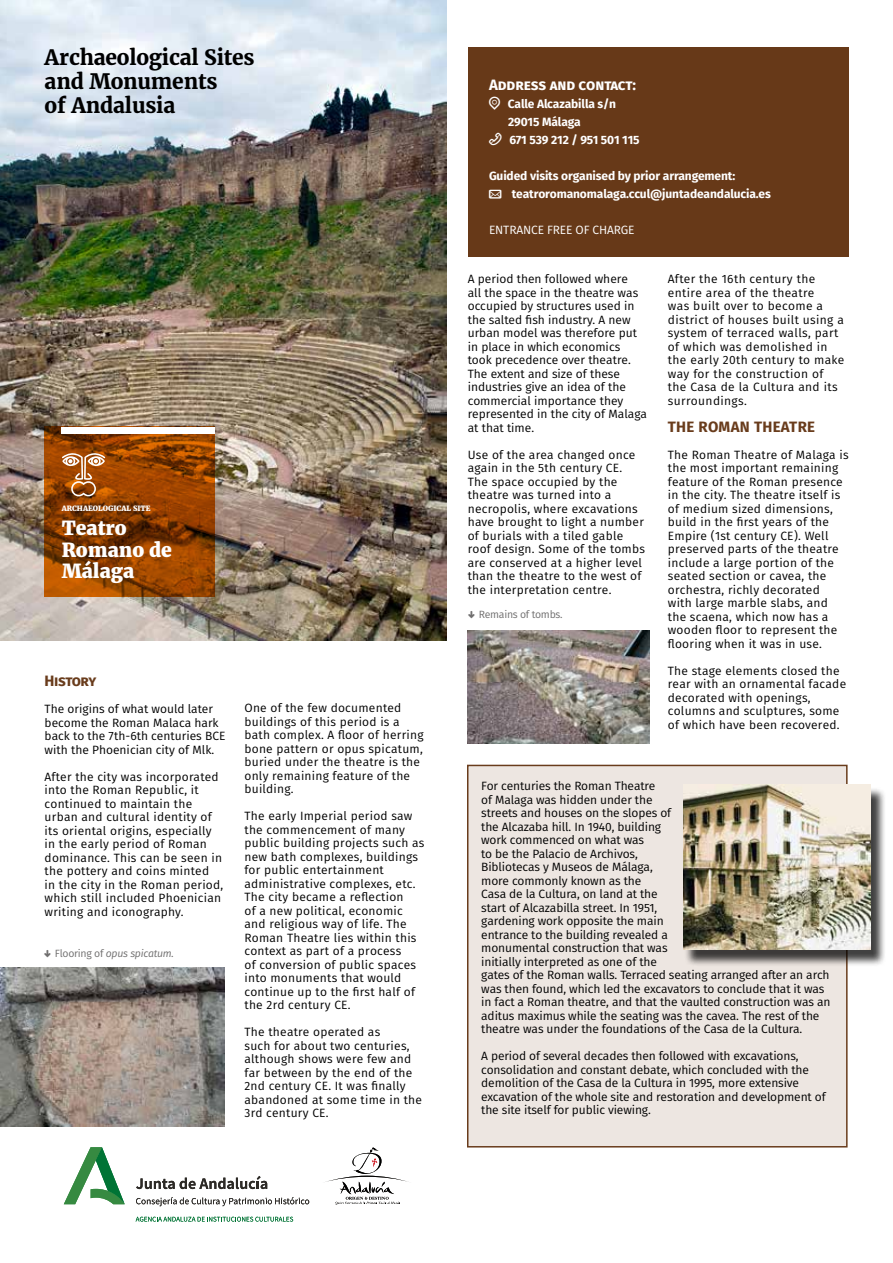
<style>
.page{position:relative;width:893px;height:1263px;background:#fff}
.page>*{position:absolute;margin:0;border:0;box-sizing:border-box;transform-origin:0 0}
.t1{font:700 21px/24px "Merriweather";letter-spacing:-.01em;color:#000}
.t2{font:900 19.2px/21.6px "Merriweather";color:#fff}
.t3{font:700 15px "Fira Sans";letter-spacing:-.005em;color:#fff}
.t4{font:700 15px "Fira Sans";letter-spacing:.015em;color:#693c1c}
.t5{font:700 15px "Fira Sans";letter-spacing:-.025em;color:#693c1c}
.t6{font:12px/13.5px "Fira Sans";letter-spacing:.02em;color:#000}
.t7{font:12px/13.5px "Fira Sans";letter-spacing:-.01em;color:#000}
.t8{font:12px/13.5px "Fira Sans";color:#000}
.t9{font:700 12px/18px "Fira Sans";letter-spacing:-.01em;color:#fff}
.t10{font:12px "Fira Sans";letter-spacing:-.01em;color:#fff}
.t11{font:italic 10.5px "Fira Sans";letter-spacing:-.025em;color:#706f6f}
.t12{font:10.5px "Fira Sans";letter-spacing:-.025em;color:#706f6f}
.t13{font:900 7.2px "Merriweather";color:#fff}
.s1{font-style:normal}
</style>
<div class="page">
<img style="left:0;top:0;width:447px;height:640px">
<div style="left:468px;top:765px;width:379px;height:382px;background:#ede6e1"></div>
<div style="left:467px;top:765px;width:381px;height:382px;border:2px solid #693c1c"></div>
<div style="left:684px;top:787px;width:202px;height:180px;background:#000;opacity:.75"></div>
<img style="left:683px;top:784px;width:187px;height:166px">
<div style="left:468px;top:47px;width:380px;height:209px;background:#673918"></div>
<svg style="left:45px;top:427px;width:170px;height:170px;background:#904000"></svg>
<div style="left:62px;top:427px;width:153px;height:7px;background:#fff"></div>
<svg style="left:62px;top:449px;width:43px;height:47px;background:#b36f39"></svg>
<img style="left:468px;top:630px;width:181px;height:113px">
<img style="left:0;top:968px;width:224px;height:158px">
<svg style="left:325px;top:1147px;width:84px;height:57px"></svg>
<svg style="left:136px;top:1217px;width:157px;height:4px"></svg>
<svg style="left:136px;top:1176px;width:131px;height:13px"></svg>
<svg style="left:136px;top:1197px;width:173px;height:9px"></svg>
<svg style="left:64px;top:1147px;width:61px;height:57px"></svg>
<h1 class="t1" style="left:45px;top:45px;width:212px">Archaeological Sites and Monuments<br>of Andalusia</h1>
<p class="t13" style="left:62px;top:503px;width:90px">ARCHAEOLOGICAL SITE</p>
<h2 class="t2" style="left:62px;top:517px;width:112px">Teatro<br>Romano de<br>Málaga</h2>
<p class="t5" style="left:45px;top:668px;width:53px">History</p>
<p class="t8" style="left:45px;top:702px;width:182px">The origins of what would later become the Roman Malaca hark back to the 7th-6th centuries BCE with the Phoenician city of Mlk.</p>
<p class="t6" style="left:45px;top:770px;width:180px">After the city was incorporated into the Roman Republic, it continued to maintain the urban and cultural identity of its oriental origins, especially in the early period of Roman dominance. This can be seen in the pottery and coins minted<br>in the city in the Roman period, which still included Phoenician writing and iconography.</p>
<p class="t11" style="left:55px;top:945px;width:120px"><span class="s1">Flooring of</span> opus spicatum.</p>
<p class="t6" style="left:244px;top:701px;width:181px">One of the few documented buildings of this period is a bath complex. A floor of herring bone pattern or opus spicatum, buried under the theatre is the only remaining feature of the building.</p>
<p class="t6" style="left:244px;top:809px;width:181px">The early Imperial period saw the commencement of many public building projects such as new bath complexes, buildings for public entertainment administrative complexes, etc.<br>The city became a reflection<br>of a new political, economic and religious way of life. The<br>Roman Theatre lies within this context as part of a process<br>of conversion of public spaces into monuments that would continue up to the first half of the 2rd century CE.</p>
<p class="t6" style="left:244px;top:1025px;width:179px">The theatre operated as<br>such for about two centuries, although shows were few and far between by the end of the<br>2nd century CE. It was finally abandoned at some time in the<br>3rd century CE.</p>
<p class="t3" style="left:489px;top:72px;width:149px">Address and contact:</p>
<p class="t9" style="left:508px;top:94px;width:133px">Calle Alcazabilla s/n<br>29015 Málaga<br>671 539 212 / 951 501 115</p>
<p class="t9" style="left:512px;top:166px;width:261px;text-indent:-23px">Guided visits organised by prior arrangement: teatroromanomalaga.ccul@juntadeandalucia.es</p>
<p class="t10" style="left:489px;top:221px;width:147px">ENTRANCE FREE OF CHARGE</p>
<p class="t8" style="left:468px;top:272px;width:181px">A period then followed where<br>all the space in the theatre was occupied by structures used in the salted fish industry. A new urban model was therefore put in place in which economics took precedence over theatre.<br>The extent and size of these industries give an idea of the commercial importance they represented in the city of Malaga at that time.</p>
<p class="t6" style="left:468px;top:448px;width:179px">Use of the area changed once again in the 5th century CE.<br>The space occupied by the theatre was turned into a necropolis, where excavations have brought to light a number of burials with a tiled gable roof design. Some of the tombs are conserved at a higher level than the theatre to the west of the interpretation centre.</p>
<p class="t12" style="left:479px;top:606px;width:85px">Remains of tombs.</p>
<p class="t6" style="left:668px;top:272px;width:178px">After the 16th century the entire area of the theatre<br>was built over to become a district of houses built using a system of terraced walls, part of which was demolished in the early 20th century to make way for the construction of the Casa de la Cultura and its surroundings.</p>
<p class="t4" style="left:668px;top:414px;width:149px">THE ROMAN THEATRE</p>
<p class="t6" style="left:668px;top:448px;width:182px">The Roman Theatre of Malaga is the most important remaining feature of the Roman presence in the city. The theatre itself is of medium sized dimensions, build in the first years of the<br>Empire (1st century CE). Well preserved parts of the theatre include a large portion of the seated section or cavea, the orchestra, richly decorated<br>with large marble slabs, and the scaena, which now has a wooden floor to represent the flooring when it was in use.</p>
<p class="t6" style="left:668px;top:664px;width:180px">The stage elements closed the rear with an ornamental facade decorated with openings, columns and sculptures, some of which have been recovered.</p>
<p class="t7" style="left:481px;top:779px;width:351px">For centuries the Roman Theatre<br>of Malaga was hidden under the<br>streets and houses on the slopes of<br>the Alcazaba hill. In 1940, building<br>work commenced on what was<br>to be the Palacio de Archivos,<br>Bibliotecas y Museos de Málaga,<br>more commonly known as the<br>Casa de la Cultura, on land at the<br>start of Alcazabilla street. In 1951,<br>gardening work opposite the main<br>entrance to the building revealed a<br>monumental construction that was<br>initially interpreted as one of the<br>gates of the Roman walls. Terraced seating arranged after an arch was then found, which led the excavators to conclude that it was in fact a Roman theatre, and that the vaulted construction was an aditus maximus while the seating was the cavea. The rest of the theatre was under the foundations of the Casa de la Cultura.</p>
<p class="t7" style="left:481px;top:1049px;width:346px">A period of several decades then followed with excavations, consolidation and constant debate, which concluded with the demolition of the Casa de la Cultura in 1995, more extensive excavation of the whole site and restoration and development of the site itself for public viewing.</p>
</div>
